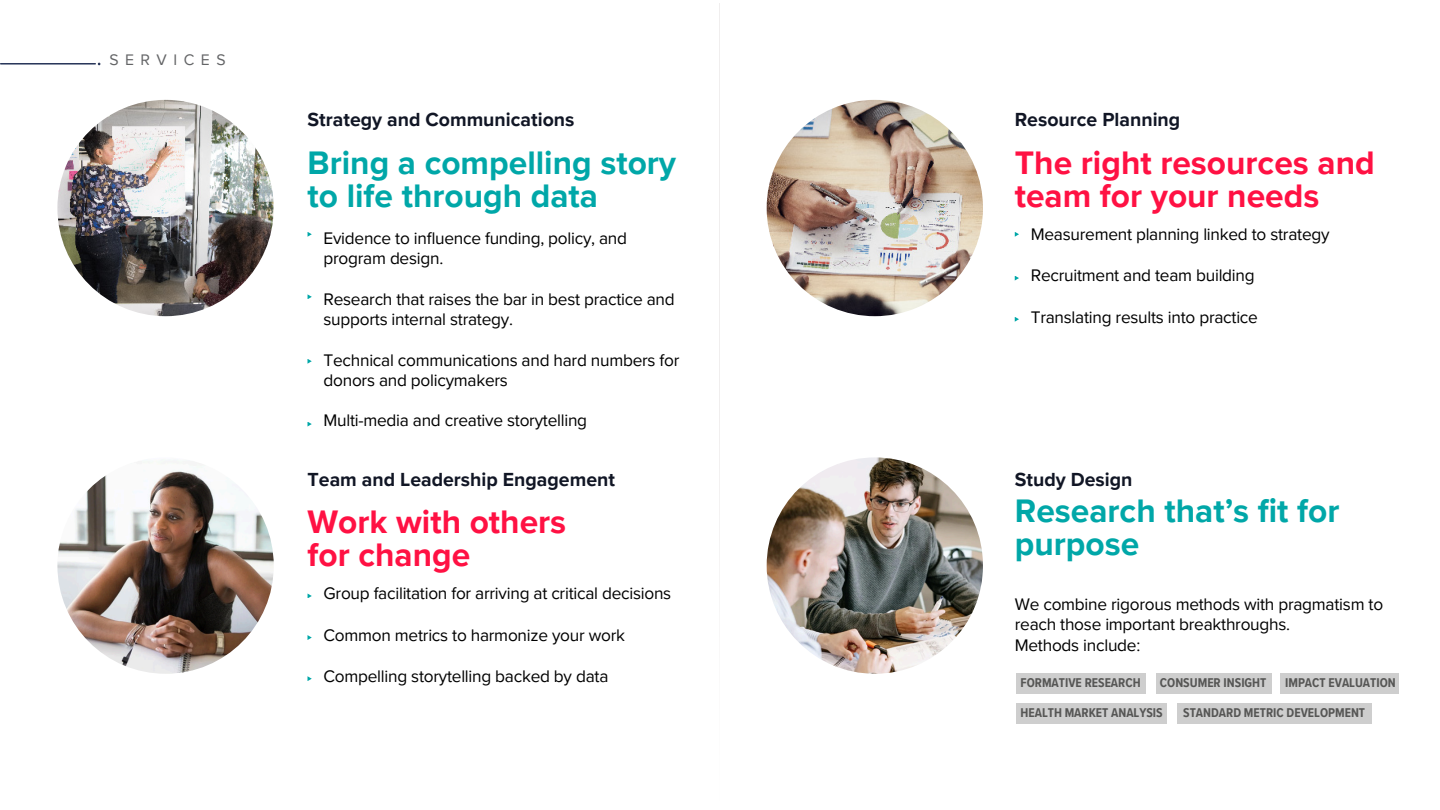
<style>
.page{position:relative;width:1440px;height:810px;background:#fff}
.page>*{position:absolute;margin:0;border:0;box-sizing:border-box;transform-origin:0 0}
.t1{font:700 33.5px/33px "Proxima Nova";color:#00a7a8}
.t2{font:700 33.5px/33px "Proxima Nova";color:#ff1143}
.t3{font:700 19.5px "Proxima Nova";color:#111625}
.t4{font:17.2px/20.2px "Proxima Nova";letter-spacing:-.015em;color:#000}
.t5{font:15.8px "Proxima Nova";letter-spacing:.41em;color:#636466}
.t6{font:700 13.1px "Proxima Nova Cond";color:#565655}
</style>
<div class="page">
<svg style="left:0;top:63px;width:100px;height:2px"></svg>
<svg style="left:308px;top:359px;width:4px;height:5px"></svg>
<svg style="left:308px;top:422px;width:4px;height:5px"></svg>
<svg style="left:308px;top:635px;width:4px;height:5px"></svg>
<svg style="left:308px;top:676px;width:4px;height:5px"></svg>
<svg style="left:308px;top:232px;width:4px;height:5px"></svg>
<svg style="left:308px;top:294px;width:4px;height:5px"></svg>
<svg style="left:308px;top:594px;width:4px;height:4px"></svg>
<svg style="left:1015px;top:276px;width:4px;height:5px"></svg>
<svg style="left:1015px;top:317px;width:4px;height:5px"></svg>
<svg style="left:1015px;top:232px;width:4px;height:5px"></svg>
<div style="left:1016px;top:673px;width:130px;height:20px;background:#cecece"></div>
<div style="left:1017px;top:703px;width:150px;height:20px;background:#cecece"></div>
<div style="left:1156px;top:673px;width:115px;height:20px;background:#cecece"></div>
<div style="left:1177px;top:703px;width:194px;height:20px;background:#cecece"></div>
<div style="left:1281px;top:673px;width:118px;height:20px;background:#cecece"></div>
<img style="left:57px;top:100px;width:217px;height:216px;border-radius:108px">
<img style="left:767px;top:457px;width:216px;height:217px;border-radius:50%">
<img style="left:767px;top:100px;width:216px;height:216px;border-radius:50%">
<img style="left:57px;top:457px;width:217px;height:217px;border-radius:50%">
<p class="t5" style="left:109px;top:51px;width:118px">SERVICES</p>
<h2 class="t3" style="left:308px;top:108px;width:268px">Strategy and Communications</h2>
<h4 class="t1" style="left:308px;top:147px;width:370px">Bring a compelling story to life through data</h4>
<h2 class="t4" style="left:324px;top:229px;width:305px">Evidence to influence funding, policy, and program design.</h2>
<h1 class="t4" style="left:324px;top:289px;width:353px">Research that raises the bar in best practice and supports internal strategy.</h1>
<h4 class="t4" style="left:324px;top:350px;width:357px">Technical communications and hard numbers for donors and policymakers</h4>
<h2 class="t4" style="left:324px;top:411px;width:265px">Multi-media and creative storytelling</h2>
<p class="t3" style="left:1015px;top:108px;width:167px">Resource Planning</p>
<h4 class="t2" style="left:1015px;top:147px;width:361px">The right resources and team for your needs</h4>
<h1 class="t4" style="left:1031px;top:225px;width:300px">Measurement planning linked to strategy</h1>
<h1 class="t4" style="left:1031px;top:266px;width:225px">Recruitment and team building</h1>
<h1 class="t4" style="left:1031px;top:307px;width:229px">Translating results into practice</h1>
<h1 class="t3" style="left:308px;top:468px;width:309px">Team and Leadership Engagement</h1>
<h4 class="t3" style="left:1015px;top:468px;width:119px">Study Design</h4>
<h1 class="t2" style="left:308px;top:507px;width:260px">Work with others for change</h1>
<p class="t4" style="left:324px;top:584px;width:349px">Group facilitation for arriving at critical decisions</p>
<p class="t4" style="left:324px;top:625px;width:303px">Common metrics to harmonize your work</p>
<p class="t4" style="left:324px;top:667px;width:286px">Compelling storytelling backed by data</p>
<h4 class="t1" style="left:1015px;top:496px;width:326px">Research that’s fit for purpose</h4>
<h4 class="t4" style="left:1015px;top:595px;width:370px">We combine rigorous methods with pragmatism to reach those important breakthroughs.<br>Methods include:</h4>
<p class="t6" style="left:1160px;top:675px;width:108px">CONSUMER INSIGHT</p>
<p class="t6" style="left:1285px;top:675px;width:112px">IMPACT EVALUATION</p>
<p class="t6" style="left:1183px;top:705px;width:183px">STANDARD METRIC DEVELOPMENT</p>
<h4 class="t6" style="left:1021px;top:675px;width:122px">FORMATIVE RESEARCH</h4>
<h4 class="t6" style="left:1021px;top:705px;width:144px">HEALTH MARKET ANALYSIS</h4>
</div>
